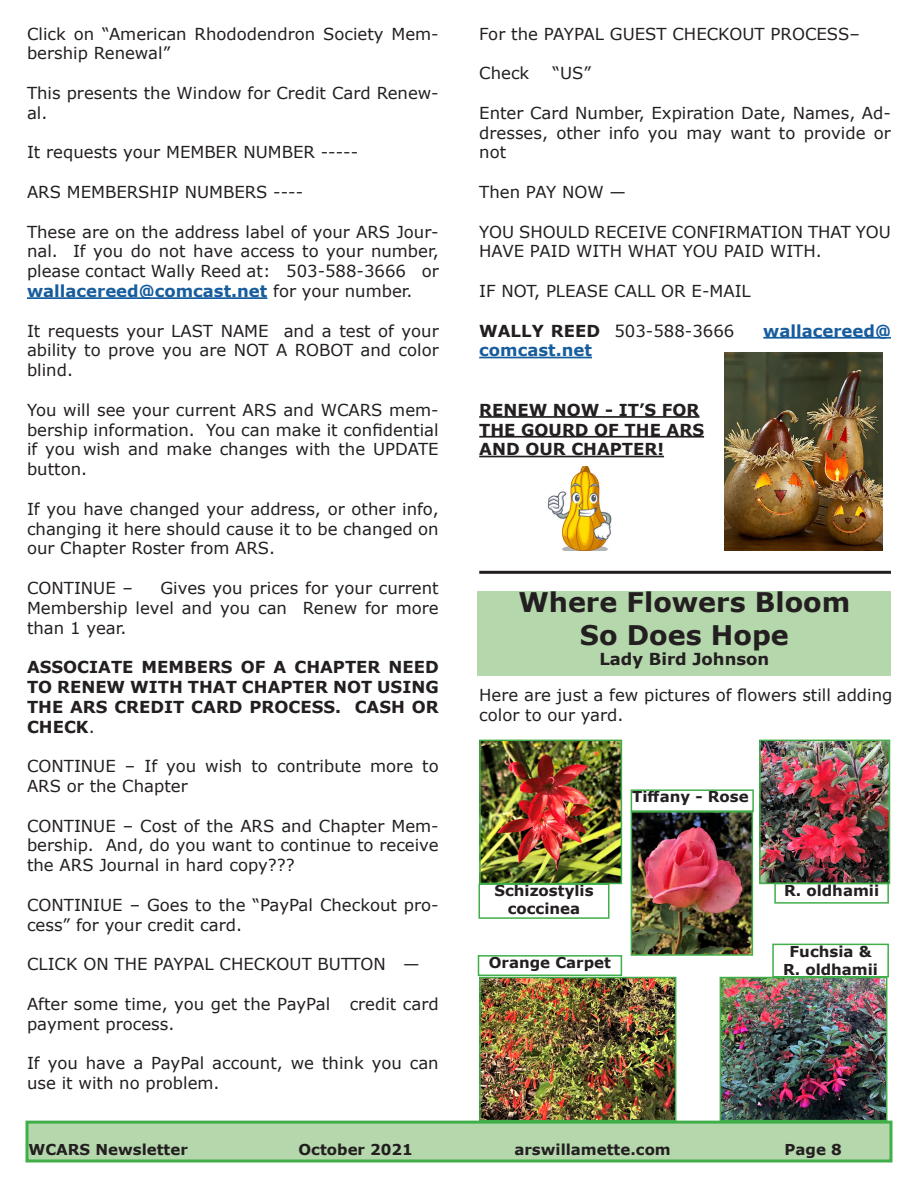
<style>
.page{position:relative;width:918px;height:1188px;background:#fff}
.page>*{position:absolute;margin:0;border:0;box-sizing:border-box;transform-origin:0 0}
.t1{font:700 27px "Verdana";color:#231f20}
.t2{font:16.5px/19.8px "Verdana";color:#231f20}
.t3{font:700 16.5px/19.8px "Verdana";color:#231f20;text-align:justify}
.t4{font:700 16.5px "Verdana";color:#175d9e}
.t5{font:700 15px "Verdana";color:#231f20}
.s1{font-weight:700;color:#175d9e}
.s2{font-weight:400}
.s3{font-weight:700}
</style>
<div class="page">
<div style="left:27px;top:1122px;width:864px;height:39px;background:#b5d7ac"></div>
<div style="left:26px;top:1121px;width:866px;height:41px;border:3px solid #40ae49"></div>
<hr style="left:27px;top:297px;width:240px;height:2px;background:#175d9e">
<hr style="left:763px;top:337px;width:128px;height:2px;background:#175d9e">
<hr style="left:479px;top:357px;width:113px;height:1px;background:#175d9e">
<hr style="left:479px;top:416px;width:221px;height:2px;background:#231f20">
<hr style="left:479px;top:436px;width:225px;height:2px;background:#231f20">
<hr style="left:479px;top:456px;width:185px;height:1px;background:#231f20">
<hr style="left:479px;top:571px;width:412px;height:3px;background:#231f20">
<img style="left:725px;top:352px;width:157px;height:199px">
<img style="left:547px;top:467px;width:65px;height:84px">
<div style="left:478px;top:592px;width:413px;height:84px;background:#b5d7ac"></div>
<img style="left:482px;top:743px;width:137px;height:138px">
<div style="left:479px;top:740px;width:143px;height:144px;border:2px solid #40ae49"></div>
<img style="left:762px;top:743px;width:125px;height:138px">
<div style="left:759px;top:740px;width:131px;height:144px;border:2px solid #40ae49"></div>
<img style="left:634px;top:814px;width:116px;height:139px">
<div style="left:631px;top:811px;width:122px;height:145px;border:2px solid #40ae49"></div>
<img style="left:482px;top:980px;width:191px;height:138px">
<div style="left:479px;top:977px;width:197px;height:144px;border:2px solid #40ae49"></div>
<img style="left:723px;top:980px;width:161px;height:138px">
<div style="left:720px;top:977px;width:167px;height:144px;border:2px solid #40ae49"></div>
<div style="left:478px;top:955px;width:144px;height:21px;border:2px solid #40ae49"></div>
<div style="left:772px;top:944px;width:117px;height:34px;border:2px solid #40ae49"></div>
<div style="left:774px;top:883px;width:115px;height:21px;border:2px solid #40ae49"></div>
<div style="left:478px;top:883px;width:131px;height:36px;border:2px solid #40ae49"></div>
<div style="left:631px;top:789px;width:123px;height:23px;border:2px solid #40ae49"></div>
<p class="t2" style="left:27px;top:24px;width:413px">Click on “American Rhododendron Society Mem&shy;bership Renewal”</p>
<p class="t2" style="left:27px;top:83px;width:413px">This presents the Window for Credit Card Renew&shy;al.</p>
<p class="t2" style="left:27px;top:142px;width:333px">It requests your MEMBER NUMBER -----</p>
<p class="t2" style="left:27px;top:182px;width:278px">ARS MEMBERSHIP NUMBERS ----</p>
<p class="t2" style="left:27px;top:222px;width:413px;text-align:justify">These are on the address label of your ARS Jour&shy;nal. If you do not have access to your number, please contact Wally Reed at: 503-588-3666 or <span class="s1">wallacereed@comcast.net</span> for your number.</p>
<p class="t2" style="left:27px;top:321px;width:413px;text-align:justify">It requests your LAST NAME and a test of your ability to prove you are NOT A ROBOT and color blind.</p>
<p class="t2" style="left:27px;top:400px;width:413px;text-align:justify">You will see your current ARS and WCARS mem&shy;bership information. You can make it confidential if you wish and make changes with the UPDATE button.</p>
<p class="t2" style="left:27px;top:499px;width:413px;text-align:justify">If you have changed your address, or other info, changing it here should cause it to be changed on our Chapter Roster from ARS.</p>
<p class="t2" style="left:27px;top:578px;width:108px">CONTINUE –</p>
<p class="t2" style="left:27px;top:578px;width:413px;text-align:justify;text-indent:133px">Gives you prices for your current Membership level and you can Renew for more than 1 year.</p>
<p class="t3" style="left:27px;top:657px;width:413px">ASSOCIATE MEMBERS OF A CHAPTER NEED TO RENEW WITH THAT CHAPTER NOT USING THE ARS CREDIT CARD PROCESS. CASH OR CHECK<span class="s2">.</span></p>
<p class="t2" style="left:27px;top:756px;width:413px">CONTINUE – If you wish to contribute more to<br>ARS or the Chapter</p>
<p class="t2" style="left:27px;top:816px;width:413px;text-align:justify">CONTINUE – Cost of the ARS and Chapter Mem&shy;bership. And, do you want to continue to receive the ARS Journal in hard copy???</p>
<p class="t2" style="left:27px;top:895px;width:413px">CONTINIUE – Goes to the “PayPal Checkout pro&shy;cess” for your credit card.</p>
<p class="t2" style="left:27px;top:954px;width:394px">CLICK ON THE PAYPAL CHECKOUT BUTTON —</p>
<p class="t2" style="left:27px;top:994px;width:413px">After some time, you get the PayPal credit card payment process.</p>
<p class="t2" style="left:27px;top:1053px;width:413px">If you have a PayPal account, we think you can use it with no problem.</p>
<p class="t2" style="left:479px;top:24px;width:382px">For the PAYPAL GUEST CHECKOUT PROCESS–</p>
<p class="t2" style="left:479px;top:63px;width:52px">Check</p>
<p class="t2" style="left:553px;top:63px;width:40px">“US”</p>
<p class="t2" style="left:479px;top:103px;width:413px;text-align:justify">Enter Card Number, Expiration Date, Names, Ad&shy;dresses, other info you may want to provide or not</p>
<p class="t2" style="left:479px;top:182px;width:148px">Then PAY NOW —</p>
<p class="t2" style="left:479px;top:222px;width:413px">YOU SHOULD RECEIVE CONFIRMATION THAT YOU<br>HAVE PAID WITH WHAT YOU PAID WITH.</p>
<p class="t2" style="left:479px;top:281px;width:273px">IF NOT, PLEASE CALL OR E-MAIL</p>
<p class="t2" style="left:479px;top:321px;width:257px"><span class="s3">WALLY REED</span> 503-588-3666</p>
<p class="t4" style="left:763px;top:319px;width:129px">wallacereed@</p>
<p class="t4" style="left:479px;top:339px;width:114px">comcast.net</p>
<p class="t3" style="left:479px;top:400px;width:222px">RENEW NOW - IT’S FOR</p>
<p class="t3" style="left:479px;top:419px;width:226px">THE GOURD OF THE ARS</p>
<p class="t3" style="left:479px;top:439px;width:186px">AND OUR CHAPTER!</p>
<p class="t1" style="left:518px;top:584px;width:334px">Where Flowers Bloom</p>
<p class="t1" style="left:580px;top:616px;width:211px">So Does Hope</p>
<p class="t3" style="left:599px;top:648px;width:171px">Lady Bird Johnson</p>
<p class="t2" style="left:479px;top:685px;width:415px">Here are just a few pictures of flowers still adding color to our yard.</p>
<p class="t5" style="left:632px;top:786px;width:118px">Tiffany - Rose</p>
<p class="t5" style="left:494px;top:880px;width:101px">Schizostylis</p>
<p class="t5" style="left:784px;top:880px;width:97px">R. oldhamii</p>
<p class="t5" style="left:508px;top:898px;width:74px">coccinea</p>
<p class="t5" style="left:489px;top:952px;width:124px">Orange Carpet</p>
<p class="t5" style="left:790px;top:941px;width:84px">Fuchsia &amp;</p>
<p class="t5" style="left:783px;top:959px;width:97px">R. oldhamii</p>
<p class="t5" style="left:28px;top:1139px;width:161px">WCARS Newsletter</p>
<p class="t5" style="left:298px;top:1139px;width:116px">October 2021</p>
<p class="t5" style="left:514px;top:1139px;width:158px">arswillamette.com</p>
<p class="t5" style="left:784px;top:1139px;width:59px">Page 8</p>
</div>
